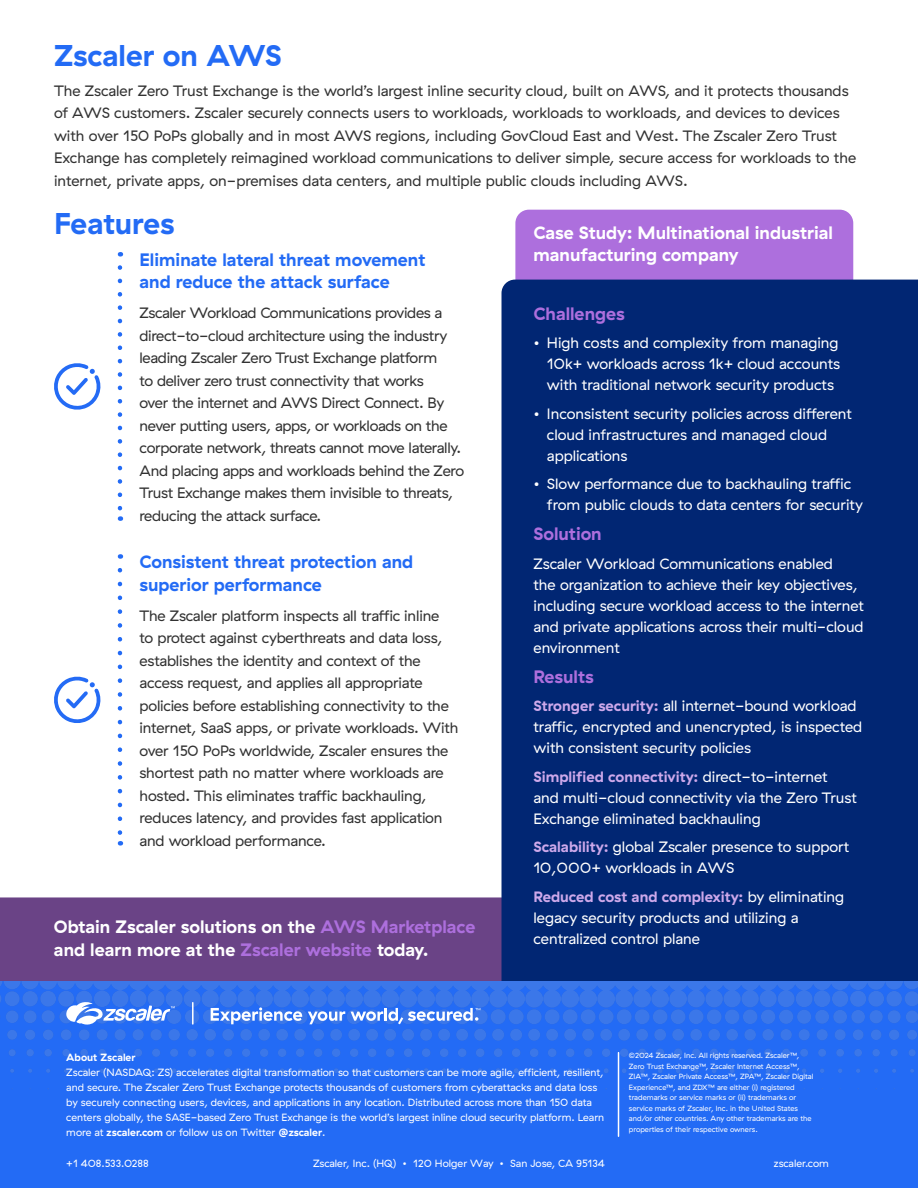
<style>
.page{position:relative;width:918px;height:1188px;background:#fff}
.page>*{position:absolute;margin:0;border:0;box-sizing:border-box;transform-origin:0 0}
.t1{font:700 30px "GT Haptik ZS";color:#236bf5}
.t2{font:700 18px/22.5px "GT Haptik ZS";color:#fff}
.t3{font:700 18px/22.5px "GT Haptik ZS";color:#236bf5}
.t4{font:700 18px "GT Haptik ZS";color:#ad6fdd}
.t5{font:15px/22.5px "GT Haptik ZS";letter-spacing:-.01em;color:#323232}
.t6{font:15px/21px "GT Haptik ZS";color:#fff}
.t7{font:10.5px/15px "GT Haptik ZS";color:#fff}
.t8{font:700 10.5px "GT Haptik ZS";color:#fff}
.t9{font:7.5px/10.5px "GT Haptik ZS";color:#fff}
.s1{color:#ad6fdd}
.s2{font-weight:700;color:#cea9eb}
.s3{font-weight:700}
</style>
<div class="page">
<div style="left:0;top:897px;width:502px;height:84px;background:#6a4386"></div>
<div style="left:515px;top:210px;width:338px;height:165px;background:#ad6fdd;border-radius:14px"></div>
<div style="left:502px;top:280px;width:416px;height:701px;background:#012673"></div>
<div style="left:0;top:981px;width:918px;height:207px;background:#236bf5"></div>
<svg style="left:0;top:981px;width:918px;height:108px"></svg>
<hr style="left:618px;top:1053px;width:1px;height:83px;background:#fff">
<svg style="left:66px;top:1000px;width:109px;height:26px"></svg>
<hr style="left:192px;top:1003px;width:2px;height:21px;background:#fff">
<svg style="left:211px;top:1007px;width:91px;height:17px"></svg>
<svg style="left:308px;top:1011px;width:37px;height:13px"></svg>
<svg style="left:351px;top:1008px;width:129px;height:16px"></svg>
<svg style="left:54px;top:363px;width:47px;height:47px"></svg>
<svg style="left:54px;top:676px;width:47px;height:47px"></svg>
<svg style="left:118px;top:267px;width:4px;height:254px"></svg>
<svg style="left:118px;top:570px;width:4px;height:276px"></svg>
<h1 class="t1" style="left:54px;top:37px;width:229px">Zscaler on AWS</h1>
<p class="t5" style="left:54px;top:80px;width:804px">The Zscaler Zero Trust Exchange is the world’s largest inline security cloud, built on AWS, and it protects thousands of AWS customers. Zscaler securely connects users to workloads, workloads to workloads, and devices to devices with over 150 PoPs globally and in most AWS regions, including GovCloud East and West. The Zscaler Zero Trust Exchange has completely reimagined workload communications to deliver simple, secure access for workloads to the internet, private apps, on-premises data centers, and multiple public clouds including AWS.</p>
<h1 class="t1" style="left:54px;top:205px;width:122px">Features</h1>
<p class="t3" style="left:140px;top:248px;width:287px">Eliminate lateral threat movement and reduce the attack surface</p>
<p class="t5" style="left:140px;top:302px;width:326px">Zscaler Workload Communications provides a direct-to-cloud architecture using the industry leading Zscaler Zero Trust Exchange platform<br>to deliver zero trust connectivity that works<br>over the internet and AWS Direct Connect. By never putting users, apps, or workloads on the corporate network, threats cannot move laterally.<br>And placing apps and workloads behind the Zero Trust Exchange makes them invisible to threats, reducing the attack surface.</p>
<p class="t3" style="left:140px;top:550px;width:275px">Consistent threat protection and superior performance</p>
<p class="t5" style="left:140px;top:604px;width:320px">The Zscaler platform inspects all traffic inline<br>to protect against cyberthreats and data loss, establishes the identity and context of the access request, and applies all appropriate policies before establishing connectivity to the internet, SaaS apps, or private workloads. With over 150 PoPs worldwide, Zscaler ensures the shortest path no matter where workloads are hosted. This eliminates traffic backhauling, reduces latency, and provides fast application and workload performance.</p>
<p class="t2" style="left:54px;top:916px;width:423px">Obtain Zscaler solutions on the <span class="s1">AWS Marketplace </span>and learn more at the <span class="s1">Zscaler website</span> today.</p>
<p class="t2" style="left:533px;top:221px;width:301px">Case Study: Multinational industrial manufacturing company</p>
<p class="t4" style="left:533px;top:302px;width:93px">Challenges</p>
<p class="t6" style="left:547px;top:332px;width:295px;text-align:justify;text-indent:-14px">• High costs and complexity from managing 10k+ workloads across 1k+ cloud accounts with traditional network security products</p>
<p class="t6" style="left:547px;top:403px;width:306px;text-indent:-14px">• Inconsistent security policies across different cloud infrastructures and managed cloud applications</p>
<p class="t6" style="left:547px;top:473px;width:317px;text-indent:-14px">• Slow performance due to backhauling traffic from public clouds to data centers for security</p>
<p class="t4" style="left:533px;top:523px;width:70px">Solution</p>
<p class="t6" style="left:533px;top:553px;width:332px">Zscaler Workload Communications enabled<br>the organization to achieve their key objectives, including secure workload access to the internet and private applications across their multi-cloud environment</p>
<p class="t4" style="left:533px;top:665px;width:62px">Results</p>
<p class="t6" style="left:533px;top:695px;width:330px"><span class="s2">Stronger security:</span> all internet-bound workload traffic, encrypted and unencrypted, is inspected with consistent security policies</p>
<p class="t6" style="left:533px;top:766px;width:325px"><span class="s2">Simplified connectivity:</span> direct-to-internet<br>and multi-cloud connectivity via the Zero Trust<br>Exchange eliminated backhauling</p>
<p class="t6" style="left:533px;top:836px;width:317px"><span class="s2">Scalability:</span> global Zscaler presence to support<br>10,000+ workloads in AWS</p>
<p class="t6" style="left:533px;top:886px;width:312px"><span class="s2">Reduced cost and complexity:</span> by eliminating legacy security products and utilizing a centralized control plane</p>
<p class="t8" style="left:66px;top:1051px;width:71px">About Zscaler</p>
<p class="t7" style="left:66px;top:1064px;width:540px">Zscaler (NASDAQ: ZS) accelerates digital transformation so that customers can be more agile, efficient, resilient, and secure. The Zscaler Zero Trust Exchange protects thousands of customers from cyberattacks and data loss by securely connecting users, devices, and applications in any location. Distributed across more than 150 data centers globally, the SASE-based Zero Trust Exchange is the world’s largest inline cloud security platform. Learn more at <span class="s3">zscaler.com</span> or follow us on Twitter <span class="s3">@zscaler</span>.</p>
<p class="t9" style="left:629px;top:1050px;width:186px">©2024 Zscaler, Inc. All rights reserved. Zscaler™, Zero Trust Exchange™, Zscaler Internet Access™, ZIA™, Zscaler Private Access™, ZPA™, Zscaler Digital Experience™, and ZDX™ are either (i) registered trademarks or service marks or (ii) trademarks or service marks of Zscaler, Inc. in the United States and/or other countries. Any other trademarks are the properties of their respective owners.</p>
<p class="t7" style="left:66px;top:1156px;width:84px">+1 408.533.0288</p>
<p class="t7" style="left:313px;top:1156px;width:293px">Zscaler, Inc. (HQ) • 120 Holger Way • San Jose, CA 95134</p>
<p class="t7" style="left:774px;top:1156px;width:57px">zscaler.com</p>
</div>
